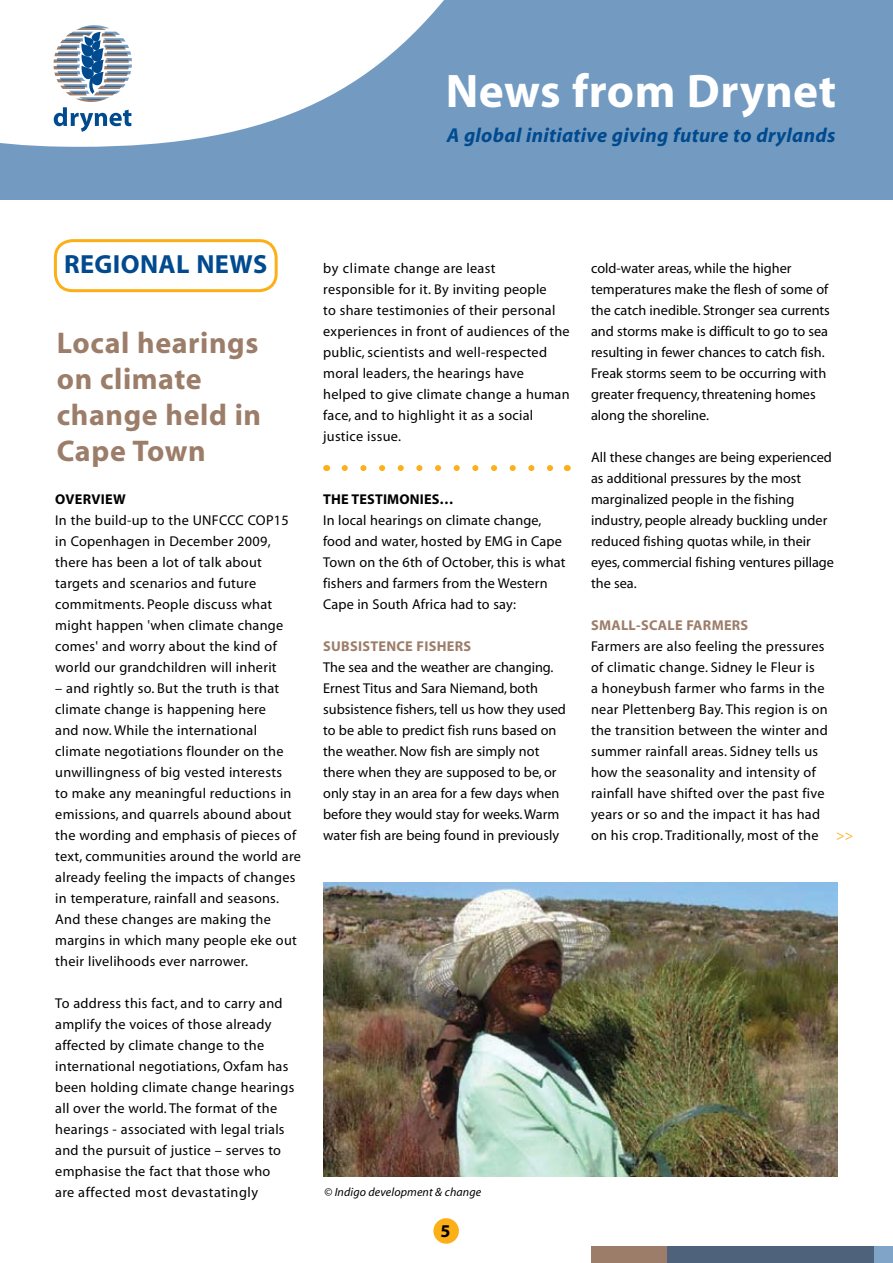
<style>
.page{position:relative;width:893px;height:1263px;background:#fff}
.page>*{position:absolute;margin:0;border:0;box-sizing:border-box;transform-origin:0 0}
.t1{font:700 47.4px "Myriad";letter-spacing:.01em;color:#fff}
.t2{font:700 30px/36px "Myriad";letter-spacing:.02em;color:#9c7d69}
.t3{font:700 26.25px "Myriad";letter-spacing:.015em;color:#004a8f}
.t4{font:italic 700 20.25px "Myriad";letter-spacing:.015em;color:#004a8f}
.t5{font:700 18px "Myriad";color:#000}
.t6{font:14.25px/21px "Myriad";letter-spacing:.02em;color:#000}
.t7{font:14.25px/21px "Myriad";color:#000}
.t8{font:700 14.25px "Myriad";color:#9c7d69}
.t9{font:700 14.25px "Myriad";letter-spacing:.01em;color:#000}
.t10{font:14.25px "Myriad";color:#fcaf17}
.t11{font:italic 12px "Myriad";letter-spacing:.01em;color:#000}
</style>
<div class="page">
<svg style="left:0;top:0;width:893px;height:199px;fill:#739bc1"></svg>
<svg style="left:54px;top:25px;width:78px;height:107px"></svg>
<div style="left:433px;top:1218px;width:26px;height:26px;background:#fcaf17;border-radius:50%"></div>
<div style="left:591px;top:1246px;width:283px;height:17px;background:#9c7d69"></div>
<svg style="left:667px;top:1246px;width:226px;height:17px;background:#526881"></svg>
<div style="left:54px;top:239px;width:224px;height:53px;border:3px solid #fcaf17;border-radius:17px"></div>
<svg style="left:345px;top:465px;width:208px;height:6px"></svg>
<img style="left:323px;top:882px;width:515px;height:294px">
<h1 class="t1" style="left:446px;top:67px;width:392px">News from Drynet</h1>
<h3 class="t4" style="left:447px;top:125px;width:390px">A global initiative giving future to drylands</h3>
<h3 class="t3" style="left:64px;top:251px;width:205px">REGIONAL NEWS</h3>
<h2 class="t2" style="left:57px;top:325px;width:206px">Local hearings on climate change held in<br>Cape Town</h2>
<p class="t9" style="left:55px;top:492px;width:55px">Overview</p>
<p class="t6" style="left:55px;top:510px;width:235px">In the build-up to the UNFCCC COP15 in Copenhagen in December 2009, there has been a lot of talk about targets and scenarios and future commitments. People discuss what might happen 'when climate change comes' and worry about the kind of world our grandchildren will inherit</p>
<p class="t6" style="left:55px;top:678px;width:247px">– and rightly so. But the truth is that climate change is happening here<br>and now. While the international climate negotiations flounder on the unwillingness of big vested interests<br>to make any meaningful reductions in emissions, and quarrels abound about the wording and emphasis of pieces of text, communities around the world are already feeling the impacts of changes in temperature, rainfall and seasons.<br>And these changes are making the margins in which many people eke out their livelihoods ever narrower.</p>
<p class="t6" style="left:55px;top:993px;width:241px">To address this fact, and to carry and amplify the voices of those already affected by climate change to the international negotiations, Oxfam has been holding climate change hearings all over the world. The format of the hearings - associated with legal trials and the pursuit of justice – serves to emphasise the fact that those who<br>are affected most devastatingly</p>
<p class="t6" style="left:323px;top:259px;width:248px">by climate change are least responsible for it. By inviting people<br>to share testimonies of their personal experiences in front of audiences of the public, scientists and well-respected moral leaders, the hearings have helped to give climate change a human face, and to highlight it as a social justice issue.</p>
<p class="t9" style="left:323px;top:492px;width:132px">THE TESTIMONIES…</p>
<p class="t6" style="left:323px;top:511px;width:244px">In local hearings on climate change, food and water, hosted by EMG in Cape Town on the 6th of October, this is what fishers and farmers from the Western Cape in South Africa had to say:</p>
<p class="t8" style="left:323px;top:639px;width:17px">Subsistence</p>
<p class="t8" style="left:417px;top:639px;width:9px">fishers</p>
<p class="t7" style="left:323px;top:658px;width:244px">The sea and the weather are changing.<br>Ernest Titus and Sara Niemand, both subsistence fishers, tell us how they used to be able to predict fish runs based on the weather. Now fish are simply not there when they are supposed to be, or only stay in an area for a few days when before they would stay for weeks. Warm water fish are being found in previously</p>
<p class="t11" style="left:324px;top:1185px;width:159px">© Indigo development &amp; change</p>
<p class="t5" style="left:441px;top:1222px;width:11px">5</p>
<p class="t7" style="left:591px;top:259px;width:240px">cold-water areas, while the higher temperatures make the flesh of some of the catch inedible. Stronger sea currents and storms make is difficult to go to sea resulting in fewer chances to catch fish.<br>Freak storms seem to be occurring with greater frequency, threatening homes along the shoreline.</p>
<p class="t7" style="left:591px;top:448px;width:244px">All these changes are being experienced as additional pressures by the most marginalized people in the fishing industry, people already buckling under reduced fishing quotas while, in their eyes, commercial fishing ventures pillage the sea.</p>
<p class="t8" style="left:591px;top:618px;width:18px">Small</p>
<p class="t8" style="left:636px;top:618px;width:14px">-scale</p>
<p class="t8" style="left:686px;top:618px;width:10px">farmers</p>
<p class="t6" style="left:591px;top:637px;width:238px">Farmers are also feeling the pressures of climatic change. Sidney le Fleur is<br>a honeybush farmer who farms in the near Plettenberg Bay. This region is on the transition between the winter and summer rainfall areas. Sidney tells us how the seasonality and intensity of rainfall have shifted over the past five years or so and the impact it has had on his crop. Traditionally, most of the</p>
<p class="t10" style="left:836px;top:828px;width:19px">&gt;&gt;</p>
</div>
